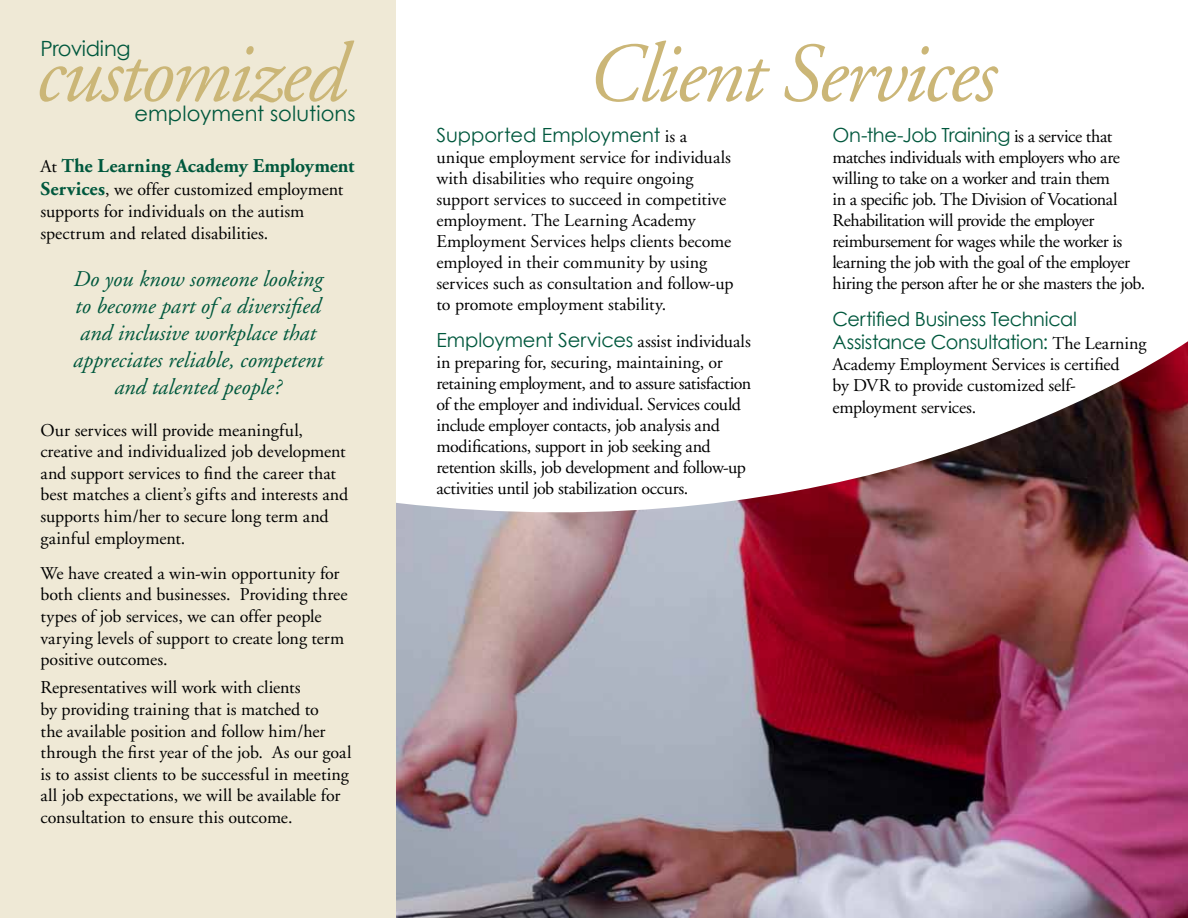
<style>
.page{position:relative;width:1188px;height:918px;background:#fff}
.page>*{position:absolute;margin:0;border:0;box-sizing:border-box;transform-origin:0 0}
.t1{font:italic 84px "Adobe Garamond";letter-spacing:-.03em;color:#cbb677}
.t2{font:italic 22.5px/27px "Adobe Garamond";color:#00583d;text-align:center}
.t3{font:21px "Century Gothic";color:#00583d}
.t4{font:21px "Century Gothic";letter-spacing:-.02em;color:#00583d}
.t5{font:19.5px/23.4px "Century Gothic";letter-spacing:-.015em;color:#00583d}
.t6{font:700 19.5px "Adobe Garamond";color:#00583d}
.t7{font:18px/21.6px "Adobe Garamond";letter-spacing:-.01em;color:#000}
.t8{font:18px/21px "Adobe Garamond";letter-spacing:-.03em;color:#000}
.s1{font-weight:400;font-size:18px;color:#000}
.s2{font-weight:700;font-size:19.5px;color:#00583d}
.s3{font-family:"Adobe Garamond";font-size:18px;color:#000}
</style>
<div class="page">
<img style="left:396px;top:341px;width:792px;height:577px">
<div style="left:0;top:0;width:396px;height:918px;background:#efe9d6"></div>
<h1 class="t1" style="left:36px;top:29px;width:312px">customized</h1>
<p class="t4" style="left:40px;top:34px;width:92px">Providing</p>
<p class="t3" style="left:134px;top:99px;width:223px">employment solutions</p>
<p class="t6" style="left:40px;top:155px;width:316px"><span class="s1">At</span> The Learning Academy Employment</p>
<p class="t7" style="left:40px;top:179px;width:304px"><span class="s2">Services</span>, we offer customized employment supports for individuals on the autism spectrum and related disabilities.</p>
<p class="t2" style="left:73px;top:266px;width:251px">Do you know someone looking to become part of a diversified and inclusive workplace that appreciates reliable, competent and talented people?</p>
<p class="t7" style="left:40px;top:420px;width:309px">Our services will provide meaningful, creative and individualized job development and support services to find the career that best matches a client’s gifts and interests and supports him/her to secure long term and gainful employment.</p>
<p class="t7" style="left:40px;top:563px;width:309px">We have created a win-win opportunity for both clients and businesses. Providing three types of job services, we can offer people varying levels of support to create long term positive outcomes.</p>
<p class="t7" style="left:40px;top:677px;width:312px">Representatives will work with clients<br>by providing training that is matched to<br>the available position and follow him/her through the first year of the job. As our goal is to assist clients to be successful in meeting all job expectations, we will be available for consultation to ensure this outcome.</p>
<h1 class="t1" style="left:587px;top:29px;width:411px">Client Services</h1>
<p class="t5" style="left:436px;top:123px;width:252px">Supported Employment <span class="s3">is a</span></p>
<p class="t7" style="left:436px;top:147px;width:298px;line-height:21px">unique employment service for individuals with disabilities who require ongoing support services to succeed in competitive employment. The Learning Academy Employment Services helps clients become employed in their community by using services such as consultation and follow-up to promote employment stability.</p>
<p class="t5" style="left:436px;top:328px;width:316px">Employment Services <span class="s3">assist individuals</span></p>
<p class="t7" style="left:436px;top:352px;width:316px;line-height:21px">in preparing for, securing, maintaining, or retaining employment, and to assure satisfaction of the employer and individual. Services could include employer contacts, job analysis and modifications, support in job seeking and retention skills, job development and follow-up activities until job stabilization occurs.</p>
<p class="t5" style="left:832px;top:123px;width:281px">On-the-Job Training <span class="s3">is a service that</span></p>
<p class="t8" style="left:833px;top:147px;width:314px">matches individuals with employers who are willing to take on a worker and train them<br>in a specific job. The Division of Vocational Rehabilitation will provide the employer reimbursement for wages while the worker is learning the job with the goal of the employer hiring the person after he or she masters the job.</p>
<p class="t5" style="left:832px;top:307px;width:316px">Certified Business Technical<br>Assistance Consultation: <span class="s3">The Learning</span></p>
<p class="t7" style="left:833px;top:355px;width:289px;line-height:21px">Academy Employment Services is certified by DVR to provide customized self&shy;employment services.</p>
</div>
